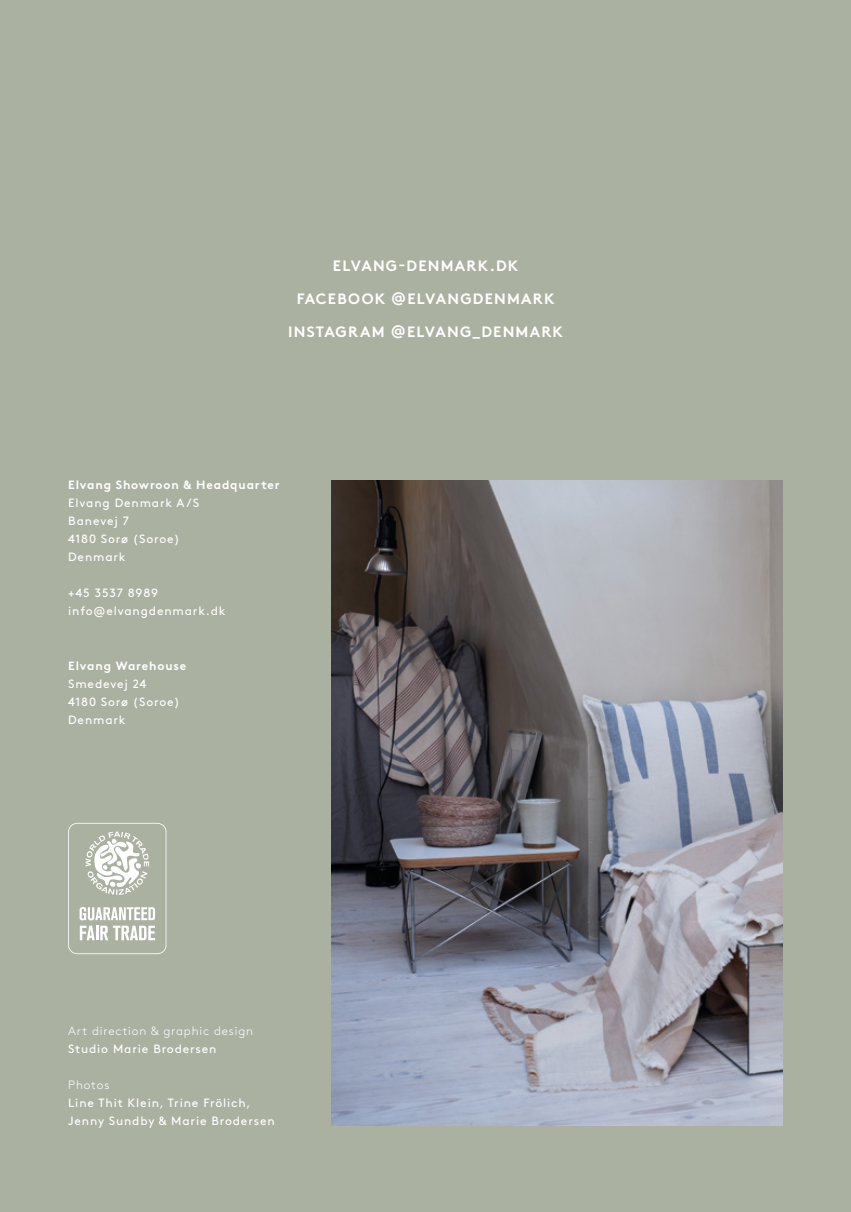
<style>
.page{position:relative;width:851px;height:1212px;background:#fff}
.page>*{position:absolute;margin:0;border:0;box-sizing:border-box;transform-origin:0 0}
.t1{font:700 15px "Brown Std";letter-spacing:.08em;color:#fff}
.t2{font:12px/18px "Brown Std";letter-spacing:.07em;color:#fff}
.t3{font:700 12px "Brown Std";letter-spacing:.07em;color:#fff}
.t4{font:300 12px "Brown Std";letter-spacing:.07em;color:#fff}
</style>
<div class="page">
<div style="left:0;top:0;width:850px;height:1212px;background:#abb1a1"></div>
<img style="left:332px;top:481px;width:450px;height:645px">
<svg style="left:68px;top:823px;width:98px;height:131px"></svg>
<p class="t1" style="left:333px;top:257px;width:187px">ELVANG-DENMARK.DK</p>
<p class="t1" style="left:297px;top:290px;width:259px">FACEBOOK @ELVANGDENMARK</p>
<p class="t1" style="left:288px;top:323px;width:276px">INSTAGRAM @ELVANG_DENMARK</p>
<p class="t3" style="left:68px;top:478px;width:213px">Elvang Showroon &amp; Headquarter</p>
<p class="t2" style="left:68px;top:494px;width:132px">Elvang Denmark A/S<br>Banevej 7<br>4180 Sorø (Soroe)<br>Denmark</p>
<p class="t2" style="left:68px;top:584px;width:159px">+45 3537 8989 info@elvangdenmark.dk</p>
<p class="t3" style="left:68px;top:658px;width:119px">Elvang Warehouse</p>
<p class="t2" style="left:68px;top:674px;width:113px">Smedevej 24<br>4180 Sorø (Soroe)<br>Denmark</p>
<p class="t4" style="left:68px;top:1024px;width:186px">Art direction &amp; graphic design</p>
<p class="t2" style="left:68px;top:1040px;width:150px">Studio Marie Brodersen</p>
<p class="t4" style="left:68px;top:1078px;width:43px">Photos</p>
<p class="t2" style="left:68px;top:1094px;width:208px">Line Thit Klein, Trine Frölich,<br>Jenny Sundby &amp; Marie Brodersen</p>
</div>
